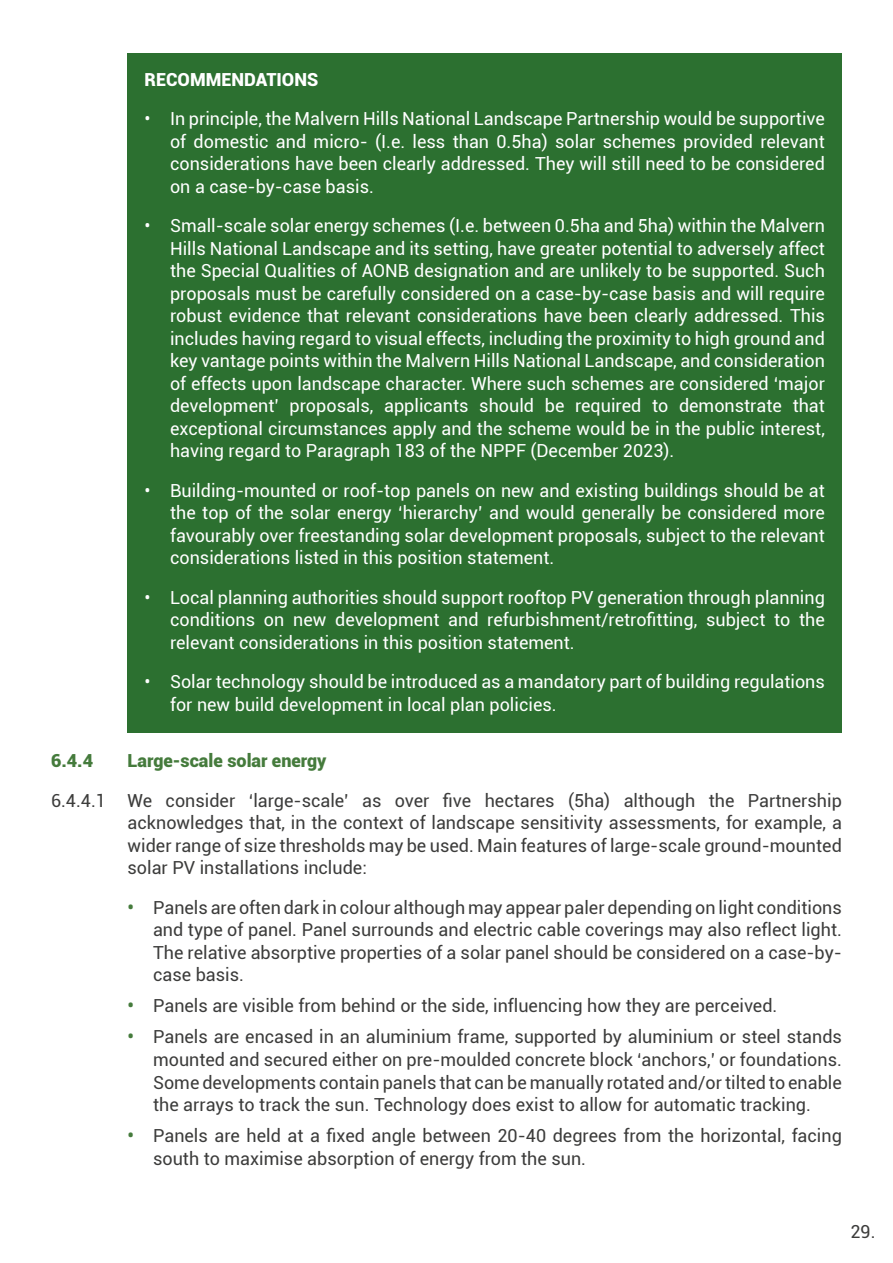
<style>
.page{position:relative;width:893px;height:1263px;background:#fff}
.page>*{position:absolute;margin:0;border:0;box-sizing:border-box;transform-origin:0 0}
.Green_Box_Paragraph_Bullet_Points__p{font:18px/22.5px "Roboto";color:#fff;text-align:justify}
.Non_Numbered_Paragraph__p{font:18px/22.5px "Roboto";color:#3c3c3b;text-align:justify}
.Section_Sub_Title__H4{font:900 18px "Roboto";color:#457b3c}
.Green_Box_Title__H3{font:900 18px "Roboto";color:#fff}
.s1{font-weight:700;color:#457b3c}
</style>
<div class="page">
<div style="left:128px;top:53px;width:714px;height:54px;background:#2c7030"></div>
<div style="left:128px;top:93px;width:714px;height:121px;background:#2c7030"></div>
<div style="left:128px;top:200px;width:714px;height:279px;background:#2c7030"></div>
<div style="left:128px;top:464px;width:714px;height:122px;background:#2c7030"></div>
<div style="left:128px;top:571px;width:714px;height:99px;background:#2c7030"></div>
<div style="left:128px;top:656px;width:714px;height:76px;background:#2c7030"></div>
<h3 class="Green_Box_Title__H3" style="left:145px;top:67px;width:175px">RECOMMENDATIONS</h3>
<p class="Green_Box_Paragraph_Bullet_Points__p" style="left:170px;top:107px;width:656px;text-indent:-26px">• In principle, the Malvern Hills National Landscape Partnership would be supportive of domestic and micro- (I.e. less than 0.5ha) solar schemes provided relevant considerations have been clearly addressed. They will still need to be considered on a case-by-case basis.</p>
<p class="Green_Box_Paragraph_Bullet_Points__p" style="left:170px;top:214px;width:656px;text-indent:-26px">• Small-scale solar energy schemes (I.e. between 0.5ha and 5ha) within the Malvern Hills National Landscape and its setting, have greater potential to adversely affect the Special Qualities of AONB designation and are unlikely to be supported. Such proposals must be carefully considered on a case-by-case basis and will require robust evidence that relevant considerations have been clearly addressed. This includes having regard to visual effects, including the proximity to high ground and key vantage points within the Malvern Hills National Landscape, and consideration of effects upon landscape character. Where such schemes are considered ‘major development’ proposals, applicants should be required to demonstrate that exceptional circumstances apply and the scheme would be in the public interest, having regard to Paragraph 183 of the NPPF (December 2023).</p>
<p class="Green_Box_Paragraph_Bullet_Points__p" style="left:170px;top:478px;width:656px;text-indent:-26px">• Building-mounted or roof-top panels on new and existing buildings should be at the top of the solar energy ‘hierarchy’ and would generally be considered more favourably over freestanding solar development proposals, subject to the relevant considerations listed in this position statement.</p>
<p class="Green_Box_Paragraph_Bullet_Points__p" style="left:170px;top:586px;width:656px;text-indent:-26px">• Local planning authorities should support rooftop PV generation through planning conditions on new development and refurbishment/retrofitting, subject to the relevant considerations in this position statement.</p>
<p class="Green_Box_Paragraph_Bullet_Points__p" style="left:170px;top:670px;width:656px;text-indent:-26px">• Solar technology should be introduced as a mandatory part of building regulations for new build development in local plan policies.</p>
<h4 class="Section_Sub_Title__H4" style="left:51px;top:748px;width:44px">6.4.4</h4>
<h4 class="Section_Sub_Title__H4" style="left:128px;top:748px;width:200px">Large-scale solar energy</h4>
<p class="Non_Numbered_Paragraph__p" style="left:128px;top:789px;width:716px;text-indent:-77px">6.4.4.1 We consider ‘large-scale’ as over five hectares (5ha) although the Partnership acknowledges that, in the context of landscape sensitivity assessments, for example, a wider range of size thresholds may be used. Main features of large-scale ground-mounted solar PV installations include:</p>
<p class="Non_Numbered_Paragraph__p" style="left:153px;top:896px;width:690px;text-indent:-26px"><span class="s1">•</span> Panels are often dark in colour although may appear paler depending on light conditions and type of panel. Panel surrounds and electric cable coverings may also reflect light.<br>The relative absorptive properties of a solar panel should be considered on a case-by&shy;case basis.</p>
<p class="Non_Numbered_Paragraph__p" style="left:128px;top:994px;width:651px"><span class="s1">•</span> Panels are visible from behind or the side, influencing how they are perceived.</p>
<p class="Non_Numbered_Paragraph__p" style="left:153px;top:1025px;width:690px;text-indent:-26px"><span class="s1">•</span> Panels are encased in an aluminium frame, supported by aluminium or steel stands mounted and secured either on pre-moulded concrete block ‘anchors,’ or foundations.<br>Some developments contain panels that can be manually rotated and/or tilted to enable the arrays to track the sun. Technology does exist to allow for automatic tracking.</p>
<p class="Non_Numbered_Paragraph__p" style="left:153px;top:1124px;width:690px;text-indent:-26px"><span class="s1">•</span> Panels are held at a fixed angle between 20-40 degrees from the horizontal, facing south to maximise absorption of energy from the sun.</p>
<p class="Non_Numbered_Paragraph__p" style="left:850px;top:1220px;width:27px">29.</p>
</div>
